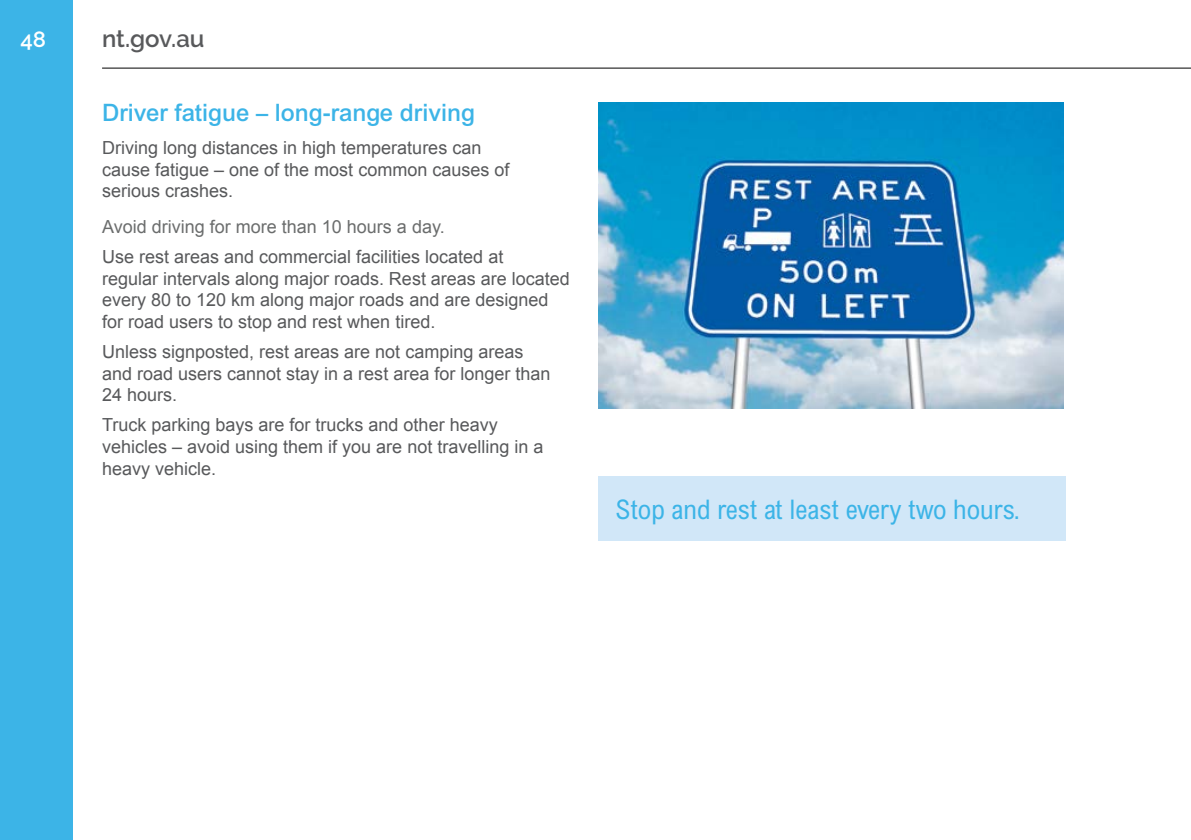
<style>
.page{position:relative;width:1191px;height:840px;background:#fff}
.page>*{position:absolute;margin:0;border:0;box-sizing:border-box;transform-origin:0 0}
.t1{font:condensed 27px "Arial";color:#3cb4e7}
.t2{font:500 24px "Arial";color:#3cb4e7}
.t3{font:600 24px "Raleway";letter-spacing:-.005em;color:#58595b}
.t4{font:600 22px "Raleway";color:#fff}
.t5{font:18px/21.6px "Arial";color:#58595b}
.t6{font:18px "Arial";color:#6b6d6d}
</style>
<div class="page">
<div style="left:0;top:0;width:73px;height:839px;background:#3cb4e7"></div>
<hr style="left:102px;top:68px;width:1089px;height:1px;background:#000">
<img style="left:598px;top:102px;width:465px;height:306px">
<div style="left:598px;top:476px;width:468px;height:65px;background:#d1e7f8"></div>
<p class="t4" style="left:20px;top:27px;width:27px">48</p>
<h2 class="t3" style="left:102px;top:25px;width:104px">nt.gov.au</h2>
<h2 class="t2" style="left:102px;top:98px;width:374px">Driver fatigue – long-range driving</h2>
<p class="t5" style="left:102px;top:137px;width:409px">Driving long distances in high temperatures can cause fatigue – one of the most common causes of serious crashes.</p>
<p class="t6" style="left:102px;top:215px;width:344px">Avoid driving for more than 10 hours a day.</p>
<p class="t5" style="left:102px;top:246px;width:469px">Use rest areas and commercial facilities located at<br>regular intervals along major roads. Rest areas are located every 80 to 120 km along major roads and are designed for road users to stop and rest when tired.</p>
<p class="t5" style="left:102px;top:341px;width:450px">Unless signposted, rest areas are not camping areas and road users cannot stay in a rest area for longer than<br>24 hours.</p>
<p class="t5" style="left:102px;top:414px;width:443px">Truck parking bays are for trucks and other heavy vehicles – avoid using them if you are not travelling in a heavy vehicle.</p>
<h1 class="t1" style="left:615px;top:492px;width:406px">Stop and rest at least every two hours.</h1>
</div>
